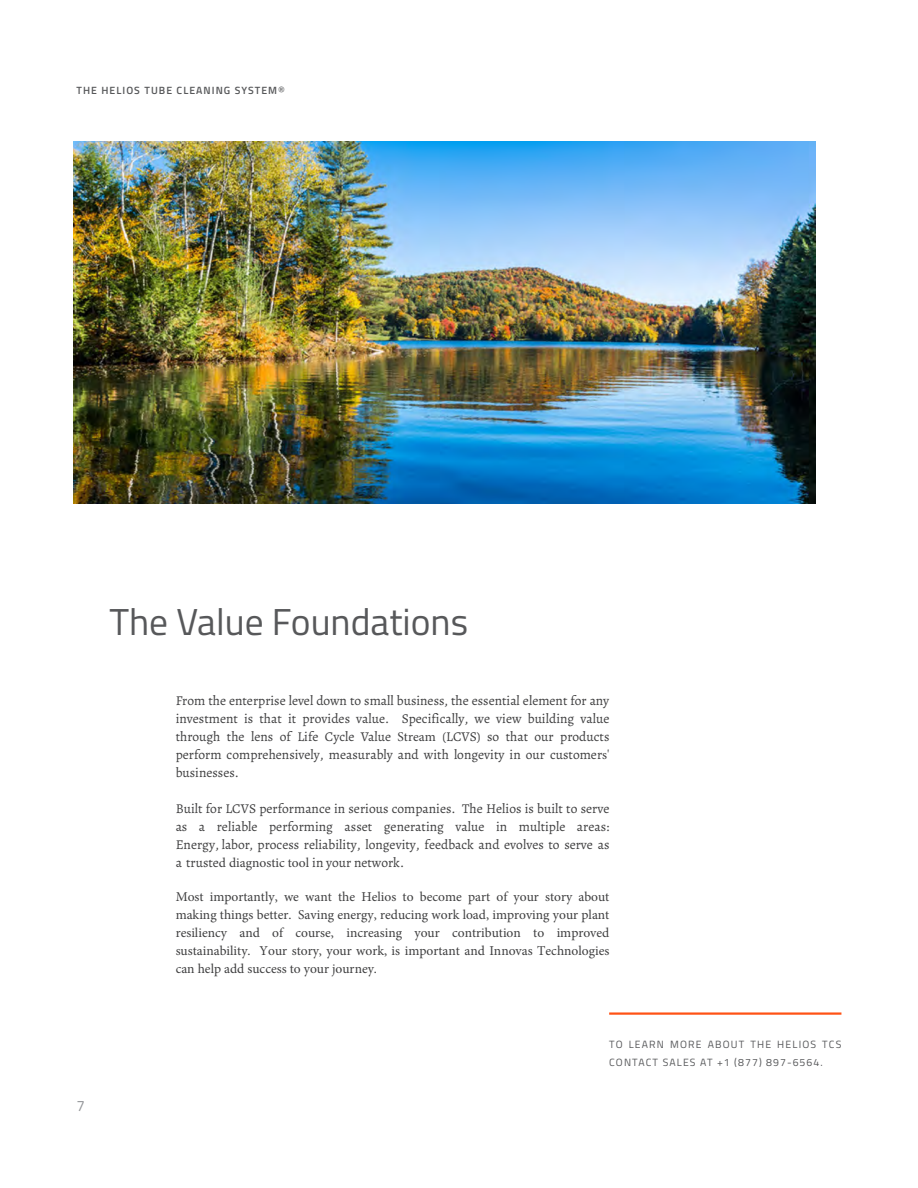
<style>
.page{position:relative;width:918px;height:1188px;background:#fff}
.page>*{position:absolute;margin:0;border:0;box-sizing:border-box;transform-origin:0 0}
.H1_Large{font:37.5px "Titillium Web";color:#57585a}
.t1{font:15px "Titillium Web";color:#939598}
.Body_Text_Left{font:13.5px/18px "Alegreya";color:#3e3e3f;text-align:justify}
.Body_Text_Left-2{font:13.5px/18px "Minion Pro";color:#3e3e3f;text-align:justify}
.t2{font:10.5px/18px "Titillium Web";letter-spacing:.11em;color:#57585a}
.t3{font:600 10.5px "Titillium Web";letter-spacing:.1em;color:#57585a}
.s1{font-weight:400}
.s2{font-family:"Minion Pro"}
</style>
<div class="page">
<hr style="left:609px;top:1012px;width:232px;height:3px;background:#ff5316">
<img style="left:74px;top:141px;width:742px;height:363px">
<p class="t3" style="left:77px;top:83px;width:210px">THE HELIOS TUBE CLEANING SYSTEM<span class="s1">®</span></p>
<p class="H1_Large" style="left:109px;top:594px;width:360px">The Value Foundations</p>
<p class="Body_Text_Left" style="left:176px;top:692px;width:435px">From the enterprise level down to small business, the essential element for any investment is that it provides value. Specifically, we view building value through the lens of Life Cycle Value <span class="s2">Stream</span> (LCVS) so that our products perform comprehensively, measurably and with longevity in our customer<span class="s2">s' </span>businesses.</p>
<p class="Body_Text_Left" style="left:176px;top:800px;width:435px">Built for LCVS performance in serious companies. The Helios is built to serve as a reliable performing asset generating value in multiple areas:<br>Energy, labor, process reliability, longevity, feedback and evolves to serve as a truste<span class="s2">d diagnostic tool</span> in your network.</p>
<p class="Body_Text_Left-2" style="left:176px;top:888px;width:435px">Most importantly, we want the Helios to become part of your story about making things better. Saving energy, reducing work load, improving your plant resiliency and of course, increasing your contribution to improved sustainability. Your story, your work, is important and Innovas Technologies can help add success to your journey.</p>
<p class="t1" style="left:77px;top:1094px;width:10px">7</p>
<h4 class="t2" style="left:609px;top:1035px;width:234px">TO LEARN MORE ABOUT THE HELIOS TCS<br>CONTACT SALES AT +1 (877) 897-6564.</h4>
</div>
